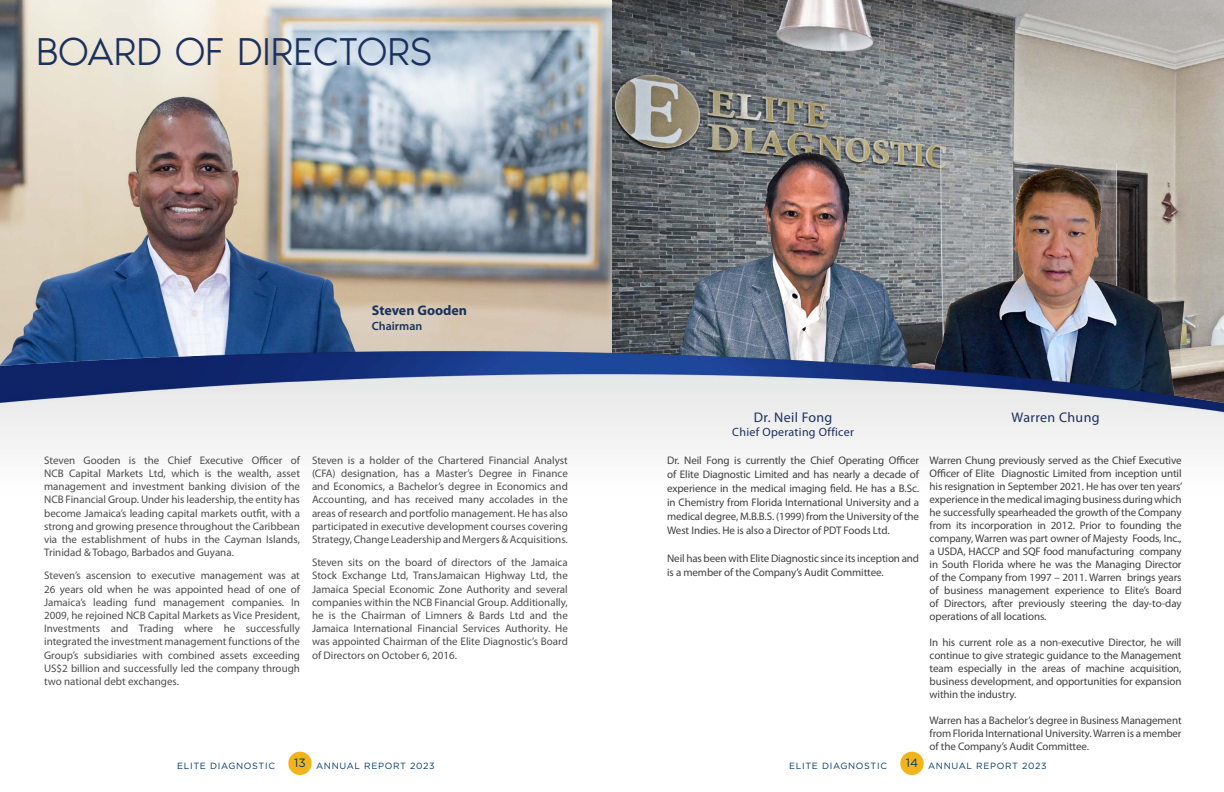
<style>
.page{position:relative;width:1224px;height:792px;background:#fff}
.page>*{position:absolute;margin:0;border:0;box-sizing:border-box;transform-origin:0 0}
.t1{font:300 40px "Noir Std";letter-spacing:-.01em;color:#1b315e}
.t2{font:14px "Myriad Pro";letter-spacing:.025em;color:#1b315e}
.t3{font:700 14px "Myriad Pro";color:#1b315e}
.t4{font:12px "Myriad Pro";letter-spacing:.025em;color:#1b315e}
.t5{font:600 12px "Myriad Pro";color:#1b315e}
.t6{font:12px "Gotham";color:#003a6c}
.Normal__Web{font:11px/13.2px "Myriad Pro";color:#4d4d4f;text-align:justify}
.t7{font:11px/13px "Myriad Pro";letter-spacing:-.01em;color:#414042;text-align:justify}
.t8{font:9px "Gotham";letter-spacing:.075em;color:#003a6c}
</style>
<div class="page">
<img style="left:612px;top:0;width:612px;height:317px">
<img style="left:0;top:0;width:612px;height:317px">
<img style="left:662px;top:145px;width:258px;height:172px">
<img style="left:928px;top:160px;width:254px;height:157px">
<img style="left:0;top:317px;width:1224px;height:132px">
<div style="left:288px;top:752px;width:24px;height:23px;background:#f2b41c;border-radius:50%"></div>
<div style="left:900px;top:752px;width:24px;height:23px;background:#f2b41c;border-radius:50%"></div>
<p class="t1" style="left:36px;top:22px;width:398px">BOARD OF DIRECTORS</p>
<p class="t3" style="left:372px;top:303px;width:97px">Steven Gooden</p>
<p class="t5" style="left:372px;top:318px;width:52px">Chairman</p>
<p class="Normal__Web" style="left:44px;top:453px;width:257px">Steven Gooden is the Chief Executive Officer of NCB Capital Markets Ltd, which is the wealth, asset management and investment banking division of the NCB Financial Group. Under his leadership, the entity has become Jamaica’s leading capital markets outfit, with a strong and growing presence throughout the Caribbean via the establishment of hubs in the Cayman Islands, Trinidad &amp; Tobago, Barbados and Guyana.</p>
<p class="Normal__Web" style="left:44px;top:569px;width:257px">Steven’s ascension to executive management was at 26 years old when he was appointed head of one of Jamaica’s leading fund management companies. In 2009, he rejoined NCB Capital Markets as Vice President, Investments and Trading where he successfully integrated the investment management functions of the Group’s subsidiaries with combined assets exceeding US$2 billion and successfully led the company through two national debt exchanges.</p>
<p class="Normal__Web" style="left:312px;top:453px;width:257px">Steven is a holder of the Chartered Financial Analyst (CFA) designation, has a Master’s Degree in Finance and Economics, a Bachelor’s degree in Economics and Accounting, and has received many accolades in the areas of research and portfolio management. He has also participated in executive development courses covering Strategy, Change Leadership and Mergers &amp; Acquisitions.</p>
<p class="Normal__Web" style="left:312px;top:556px;width:257px">Steven sits on the board of directors of the Jamaica Stock Exchange Ltd, TransJamaican Highway Ltd, the Jamaica Special Economic Zone Authority and several companies within the NCB Financial Group. Additionally, he is the Chairman of Limners &amp; Bards Ltd and the Jamaica International Financial Services Authority. He was appointed Chairman of the Elite Diagnostic’s Board of Directors on October 6, 2016.</p>
<p class="t2" style="left:754px;top:408px;width:80px">Dr. Neil Fong</p>
<p class="t4" style="left:732px;top:425px;width:124px">Chief Operating Officer</p>
<p class="t7" style="left:667px;top:453px;width:254px;line-height:14px">Dr. Neil Fong is currently the Chief Operating Officer of Elite Diagnostic Limited and has nearly a decade of experience in the medical imaging field. He has a B.Sc. in Chemistry from Florida International University and a medical degree, M.B.B.S. (1999) from the University of the West Indies. He is also a Director of PDT Foods Ltd.</p>
<p class="t7" style="left:667px;top:551px;width:253px;line-height:14px">Neil has been with Elite Diagnostic since its inception and is a member of the Company’s Audit Committee.</p>
<p class="t2" style="left:1012px;top:408px;width:90px">Warren Chung</p>
<p class="t7" style="left:930px;top:453px;width:254px">Warren Chung previously served as the Chief Executive Officer of Elite Diagnostic Limited from inception until his resignation in September 2021. He has over ten years’ experience in the medical imaging business during which he successfully spearheaded the growth of the Company from its incorporation in 2012. Prior to founding the company, Warren was part owner of Majesty Foods, Inc., a USDA, HACCP and SQF food manufacturing company in South Florida where he was the Managing Director of the Company from 1997 – 2011. Warren brings years of business management experience to Elite’s Board of Directors, after previously steering the day-to-day operations of all locations.</p>
<p class="t7" style="left:930px;top:635px;width:253px">In his current role as a non-executive Director, he will continue to give strategic guidance to the Management team especially in the areas of machine acquisition, business development, and opportunities for expansion within the industry.</p>
<p class="t7" style="left:930px;top:713px;width:254px">Warren has a Bachelor’s degree in Business Management from Florida International University. Warren is a member of the Company’s Audit Committee.</p>
<p class="t6" style="left:294px;top:756px;width:13px">13</p>
<p class="t8" style="left:789px;top:760px;width:99px">ELITE DIAGNOSTIC</p>
<p class="t8" style="left:928px;top:760px;width:120px">ANNUAL REPORT 2023</p>
<p class="t6" style="left:906px;top:756px;width:14px">14</p>
<p class="t8" style="left:177px;top:760px;width:99px">ELITE DIAGNOSTIC</p>
<p class="t8" style="left:316px;top:760px;width:120px">ANNUAL REPORT 2023</p>
</div>
